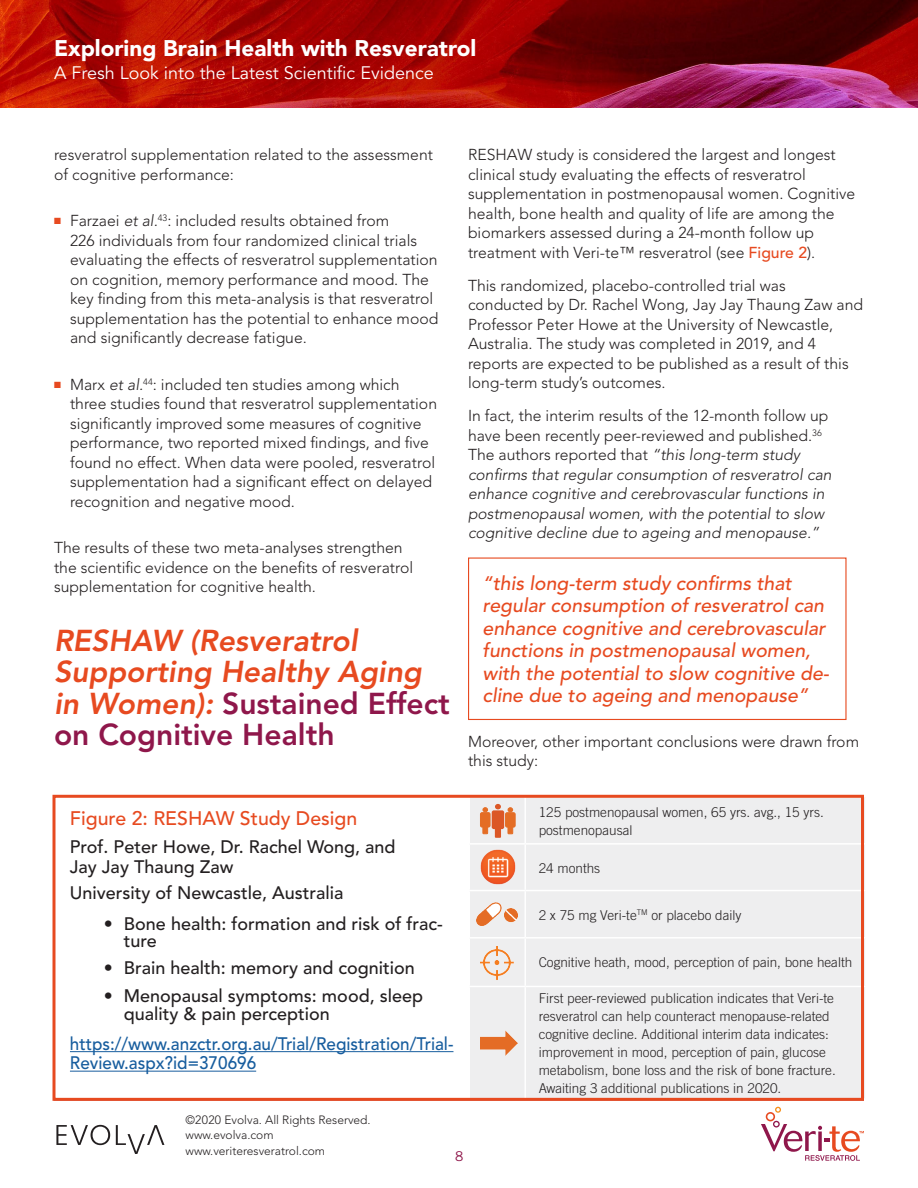
<style>
.page{position:relative;width:918px;height:1188px;background:#fff}
.page>*{position:absolute;margin:0;border:0;box-sizing:border-box;transform-origin:0 0}
.subhead{font:italic 800 30px/31.5px "Avenir LT Std";color:#e74a20}
.t1{font:900 22.5px "Avenir LT Std";color:#fff}
.subhead-2{font:italic 500 19.5px/22.5px "Avenir LT Std";color:#e74a20}
.body_copy{font:500 19.5px "Avenir LT Std";color:#e74a20}
.body_copy-2{font:500 18px/16.5px "Avenir LT Std";color:#231f20}
.body_copy-3{font:500 18px/19.5px "Avenir LT Std";color:#175d9e;scale:.95 1}
.t2{font:18px "Avenir LT Std";color:#fff}
.subhead-3{font:300 15.75px/19.5px "Avenir LT Std";color:#231f20}
.body_copy-4{font:300 15.75px/19.5px "Avenir LT Std";color:#231f20}
.body_copy-5{font:italic 300 15.75px/19.5px "Avenir LT Std";color:#231f20}
.body_copy-6{font:300 13.5px/18px "Trade Gothic";color:#231f20}
.chart_copy{font:300 13.5px/18px "Trade Gothic";color:#231f20}
.t3{font:13.5px "Trade Gothic";color:#8f174b}
.t4{font:300 12px "Avenir LT Std";color:#231f20}
.s1{color:#e74a20}
.s2{font-style:italic}
.s3{font-style:normal;color:#8f174b}
.s4{font-weight:500;color:#e74a20}
.s5{font-style:normal}
</style>
<div class="page">
<svg style="left:761px;top:1107px;width:103px;height:54px"></svg>
<img style="left:0;top:0;width:918px;height:108px">
<div style="left:470px;top:797px;width:395px;height:301px;background:#eeeeef"></div>
<hr style="left:524px;top:797px;width:2px;height:46px;background:#fff">
<hr style="left:469px;top:843px;width:56px;height:2px;background:#fff">
<hr style="left:525px;top:843px;width:342px;height:2px;background:#fff">
<hr style="left:524px;top:845px;width:2px;height:45px;background:#fff">
<hr style="left:469px;top:890px;width:56px;height:1px;background:#fff">
<hr style="left:525px;top:890px;width:342px;height:1px;background:#fff">
<hr style="left:524px;top:891px;width:2px;height:46px;background:#fff">
<hr style="left:469px;top:937px;width:56px;height:2px;background:#fff">
<hr style="left:525px;top:937px;width:342px;height:2px;background:#fff">
<hr style="left:524px;top:939px;width:2px;height:47px;background:#fff">
<hr style="left:469px;top:986px;width:56px;height:1px;background:#fff">
<hr style="left:525px;top:986px;width:342px;height:1px;background:#fff">
<hr style="left:524px;top:987px;width:2px;height:111px;background:#fff">
<svg style="left:483px;top:808px;width:5px;height:4px"></svg>
<div style="left:480px;top:813px;width:10px;height:14px;background:#e46d25;border-radius:2px"></div>
<div style="left:480px;top:813px;width:10px;height:14px;border:1px solid #e46d25;border-radius:2px"></div>
<div style="left:483px;top:823px;width:5px;height:11px;background:#e46d25"></div>
<div style="left:483px;top:823px;width:5px;height:11px;border:1px solid #e46d25"></div>
<svg style="left:508px;top:808px;width:5px;height:4px"></svg>
<div style="left:506px;top:813px;width:9px;height:14px;background:#e46d25;border-radius:2px"></div>
<div style="left:505px;top:813px;width:10px;height:14px;border:1px solid #e46d25;border-radius:2px"></div>
<div style="left:508px;top:823px;width:5px;height:11px;background:#e46d25"></div>
<div style="left:508px;top:823px;width:5px;height:11px;border:1px solid #e46d25"></div>
<svg style="left:495px;top:804px;width:6px;height:5px"></svg>
<div style="left:492px;top:810px;width:12px;height:19px;background:#db5726;border-radius:2px"></div>
<div style="left:495px;top:824px;width:6px;height:14px;background:#db5726"></div>
<img style="left:480px;top:849px;width:36px;height:36px">
<img style="left:477px;top:902px;width:41px;height:23px">
<img style="left:481px;top:946px;width:34px;height:34px">
<img style="left:480px;top:1030px;width:38px;height:26px">
<hr style="left:70px;top:1051px;width:383px;height:1px;background:#175d9e">
<hr style="left:70px;top:1071px;width:186px;height:1px;background:#175d9e">
<div style="left:52px;top:795px;width:812px;height:306px;border:3px solid #e74a20"></div>
<div style="left:468px;top:557px;width:379px;height:163px;border:1px solid #e74a20"></div>
<svg style="left:56px;top:1125px;width:54px;height:20px"></svg>
<svg style="left:116px;top:1125px;width:48px;height:29px"></svg>
<p class="t1" style="left:54px;top:34px;width:424px">Exploring Brain Health with Resveratrol</p>
<p class="t2" style="left:54px;top:62px;width:381px">A Fresh Look into the Latest Scientific Evidence</p>
<p class="subhead-3" style="left:54px;top:145px;width:381px">resveratrol supplementation related to the assessment of cognitive performance:</p>
<p class="subhead-3" style="left:70px;top:211px;width:370px;text-indent:-16px"><span class="s1">■</span> Farzaei <span class="s2">et al.</span><sup>43</sup>: included results obtained from<br>226 individuals from four randomized clinical trials evaluating the effects of resveratrol supplementation on cognition, memory performance and mood. The key finding from this meta-analysis is that resveratrol supplementation has the potential to enhance mood and significantly decrease fatigue.</p>
<p class="subhead-3" style="left:70px;top:375px;width:369px;text-indent:-16px"><span class="s1">■</span> Marx <span class="s2">et al.</span><sup>44</sup>: included ten studies among which three studies found that resveratrol supplementation significantly improved some measures of cognitive performance, two reported mixed findings, and five found no effect. When data were pooled, resveratrol supplementation had a significant effect on delayed recognition and negative mood.</p>
<p class="subhead-3" style="left:54px;top:538px;width:361px">The results of these two meta-analyses strengthen the scientific evidence on the benefits of resveratrol supplementation for cognitive health.</p>
<p class="subhead" style="left:54px;top:625px;width:397px">RESHAW (Resveratrol<br>Supporting Healthy Aging in Women): <span class="s3">Sustained Effect on Cognitive Health</span></p>
<p class="body_copy" style="left:70px;top:807px;width:289px">Figure 2: RESHAW Study Design</p>
<p class="body_copy-2" style="left:70px;top:839px;width:327px">Prof. Peter Howe, Dr. Rachel Wong, and</p>
<p class="body_copy-2" style="left:70px;top:859px;width:165px">Jay Jay Thaung Zaw</p>
<p class="body_copy-2" style="left:70px;top:885px;width:275px">University of Newcastle, Australia</p>
<p class="body_copy-2" style="left:124px;top:916px;width:320px;text-indent:-20px">• Bone health: formation and risk of frac&shy;ture</p>
<p class="body_copy-2" style="left:104px;top:960px;width:313px">• Brain health: memory and cognition</p>
<p class="body_copy-2" style="left:124px;top:987px;width:301px;line-height:18px;text-indent:-20px">• Menopausal symptoms: mood, sleep quality &amp; pain perception</p>
<p class="body_copy-3" style="left:70px;top:1034px;width:405px">https://www.anzctr.org.au/Trial/Registration/Trial-<br>Review.aspx?id=370696</p>
<p class="body_copy-4" style="left:468px;top:145px;width:389px">RESHAW study is considered the largest and longest clinical study evaluating the effects of resveratrol supplementation in postmenopausal women. Cognitive health, bone health and quality of life are among the biomarkers assessed during a 24-month follow up treatment with Veri-te™ resveratrol (see <span class="s4">Figure 2</span>).</p>
<p class="body_copy-4" style="left:468px;top:276px;width:397px">This randomized, placebo-controlled trial was conducted by Dr. Rachel Wong, Jay Jay Thaung Zaw and Professor Peter Howe at the University of Newcastle, Australia. The study was completed in 2019, and 4 reports are expected to be published as a result of this long-term study’s outcomes.</p>
<p class="body_copy-5" style="left:468px;top:406px;width:365px"><span class="s5">In fact, the interim results of the 12-month follow up have been recently peer-reviewed and published.</span><sup>36<br></sup><span class="s5">The authors reported that</span> “this long-term study confirms that regular consumption of resveratrol can enhance cognitive and cerebrovascular functions in postmenopausal women, with the potential to slow cognitive decline due to ageing and menopause.”</p>
<p class="subhead-2" style="left:483px;top:572px;width:348px">“this long-term study confirms that regular consumption of resveratrol can enhance cognitive and cerebrovascular functions in postmenopausal women, with the potential to slow cognitive de&shy;cline due to ageing and menopause”</p>
<p class="body_copy-4" style="left:468px;top:732px;width:393px">Moreover, other important conclusions were drawn from this study:</p>
<p class="chart_copy" style="left:539px;top:803px;width:287px">125 postmenopausal women, 65 yrs. avg., 15 yrs. postmenopausal</p>
<p class="chart_copy" style="left:539px;top:859px;width:63px">24 months</p>
<p class="chart_copy" style="left:539px;top:906px;width:204px">2 x 75 mg Veri-te<sup>TM</sup> or placebo daily</p>
<p class="chart_copy" style="left:539px;top:953px;width:315px">Cognitive heath, mood, perception of pain, bone health</p>
<p class="body_copy-6" style="left:539px;top:989px;width:299px">First peer-reviewed publication indicates that Veri-te resveratrol can help counteract menopause-related cognitive decline. Additional interim data indicates: improvement in mood, perception of pain, glucose metabolism, bone loss and the risk of bone fracture.<br>Awaiting 3 additional publications in 2020.</p>
<p class="t4" style="left:186px;top:1112px;width:187px">©2020 Evolva. All Rights Reserved.</p>
<p class="t4" style="left:186px;top:1127px;width:90px">www.evolva.com</p>
<p class="t4" style="left:186px;top:1144px;width:141px">www.veriteresveratrol.com</p>
<p class="t3" style="left:455px;top:1148px;width:10px">8</p>
</div>
